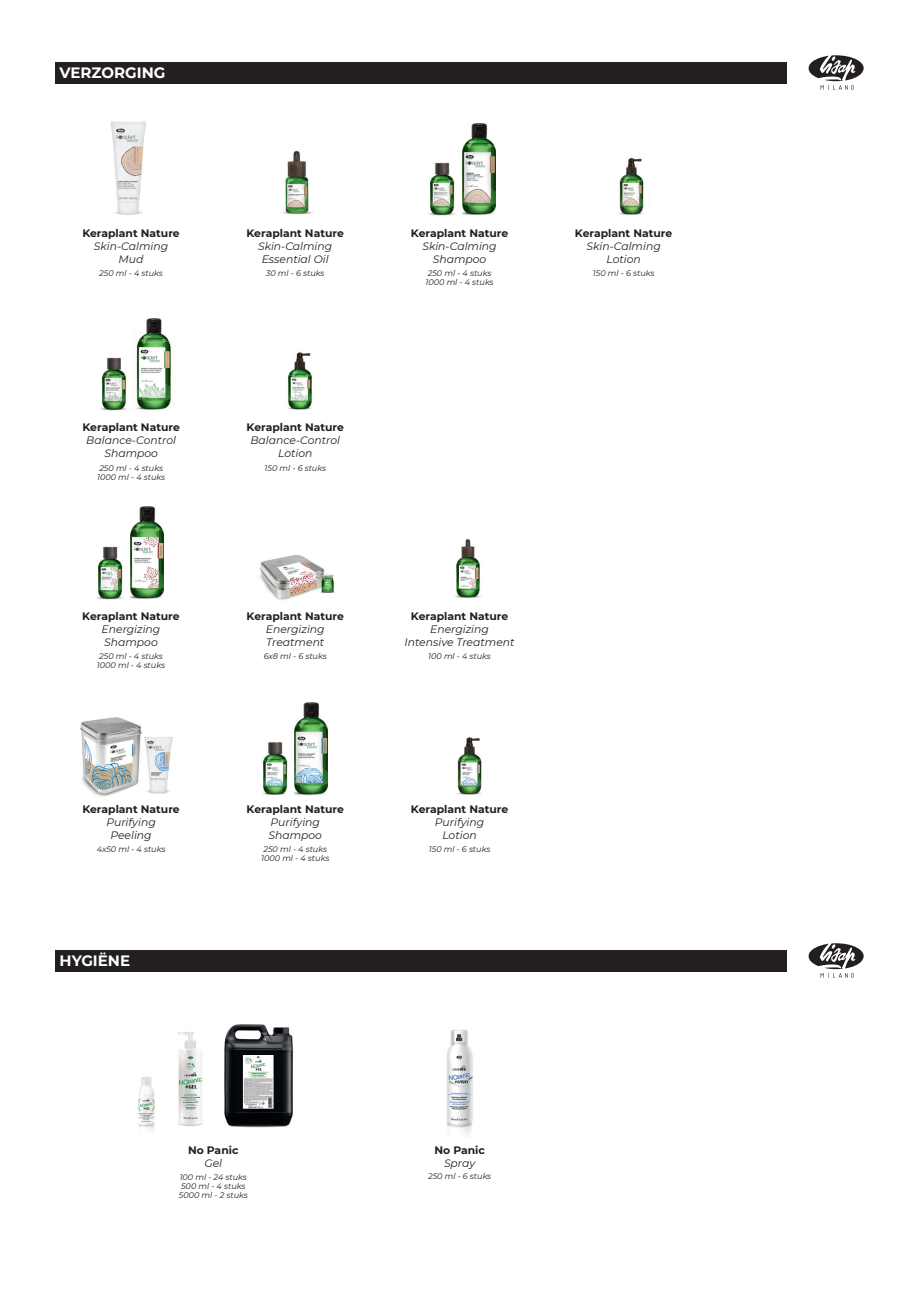
<style>
.page{position:relative;width:919px;height:1289px;background:#fff}
.page>*{position:absolute;margin:0;border:0;box-sizing:border-box;transform-origin:0 0}
.t1{font:700 15px "Montserrat";color:#fff}
.t2{font:italic 10.8px/12.9px "Montserrat";color:#231f20;text-align:center}
.t3{font:700 10.8px "Montserrat";color:#231f20}
.t4{font:italic 8.1px/9px "Montserrat";color:#231f20}
</style>
<div class="page">
<img style="left:110px;top:121px;width:36px;height:94px">
<img style="left:618px;top:158px;width:26px;height:57px">
<img style="left:427px;top:162px;width:29px;height:54px">
<img style="left:462px;top:123px;width:33px;height:92px">
<img style="left:281px;top:150px;width:33px;height:65px">
<img style="left:287px;top:352px;width:25px;height:58px">
<img style="left:135px;top:318px;width:36px;height:92px">
<img style="left:95px;top:546px;width:29px;height:54px">
<img style="left:130px;top:506px;width:33px;height:93px">
<img style="left:259px;top:555px;width:76px;height:45px">
<img style="left:454px;top:539px;width:27px;height:59px">
<img style="left:80px;top:717px;width:93px;height:80px">
<img style="left:456px;top:737px;width:26px;height:58px">
<img style="left:262px;top:742px;width:26px;height:53px">
<img style="left:294px;top:702px;width:33px;height:93px">
<img style="left:100px;top:357px;width:27px;height:54px">
<img style="left:446px;top:1029px;width:27px;height:106px">
<img style="left:224px;top:1024px;width:69px;height:104px">
<img style="left:177px;top:1032px;width:26px;height:94px">
<img style="left:138px;top:1077px;width:17px;height:53px">
<div style="left:55px;top:62px;width:732px;height:21px;background:#231f20"></div>
<div style="left:55px;top:950px;width:732px;height:21px;background:#231f20"></div>
<svg style="left:808px;top:55px;width:56px;height:35px"></svg>
<svg style="left:808px;top:943px;width:56px;height:34px"></svg>
<h1 class="t1" style="left:60px;top:62px;width:107px">VERZORGING</h1>
<h2 class="t3" style="left:82px;top:225px;width:99px">Keraplant Nature</h2>
<h2 class="t2" style="left:94px;top:239px;width:76px">Skin-Calming<br>Mud</h2>
<p class="t4" style="left:99px;top:268px;width:65px">250 ml - 4 stuks</p>
<h2 class="t3" style="left:82px;top:419px;width:99px">Keraplant Nature</h2>
<h2 class="t2" style="left:86px;top:433px;width:91px">Balance-Control<br>Shampoo</h2>
<p class="t4" style="left:97px;top:463px;width:70px">250 ml - 4 stuks<br>1000 ml - 4 stuks</p>
<h2 class="t3" style="left:82px;top:608px;width:99px">Keraplant Nature</h2>
<h2 class="t2" style="left:102px;top:622px;width:60px;text-align:left">Energizing<br>Shampoo</h2>
<p class="t4" style="left:97px;top:651px;width:70px">250 ml - 4 stuks<br>1000 ml - 4 stuks</p>
<h2 class="t3" style="left:82px;top:801px;width:99px">Keraplant Nature</h2>
<h2 class="t2" style="left:106px;top:815px;width:51px">Purifying<br>Peeling</h2>
<p class="t4" style="left:97px;top:844px;width:70px">4x50 ml - 4 stuks</p>
<h1 class="t1" style="left:60px;top:950px;width:72px">HYGIËNE</h1>
<h2 class="t3" style="left:246px;top:225px;width:99px">Keraplant Nature</h2>
<h2 class="t2" style="left:258px;top:239px;width:76px">Skin-Calming<br>Essential Oil</h2>
<p class="t4" style="left:266px;top:268px;width:60px">30 ml - 6 stuks</p>
<h2 class="t3" style="left:246px;top:419px;width:99px">Keraplant Nature</h2>
<h2 class="t2" style="left:250px;top:433px;width:91px">Balance-Control<br>Lotion</h2>
<p class="t4" style="left:264px;top:463px;width:63px">150 ml - 6 stuks</p>
<h2 class="t3" style="left:246px;top:608px;width:99px">Keraplant Nature</h2>
<h2 class="t2" style="left:266px;top:622px;width:60px;text-align:left">Energizing<br>Treatment</h2>
<p class="t4" style="left:264px;top:651px;width:64px">6x8 ml - 6 stuks</p>
<h2 class="t3" style="left:246px;top:801px;width:99px">Keraplant Nature</h2>
<h2 class="t2" style="left:268px;top:815px;width:55px;text-align:left">Purifying<br>Shampoo</h2>
<p class="t4" style="left:261px;top:844px;width:70px">250 ml - 4 stuks<br>1000 ml - 4 stuks</p>
<h2 class="t3" style="left:411px;top:225px;width:99px">Keraplant Nature</h2>
<h2 class="t2" style="left:422px;top:239px;width:76px">Skin-Calming<br>Shampoo</h2>
<p class="t4" style="left:425px;top:268px;width:70px">250 ml - 4 stuks<br>1000 ml - 4 stuks</p>
<h2 class="t3" style="left:575px;top:225px;width:99px">Keraplant Nature</h2>
<h2 class="t2" style="left:586px;top:239px;width:76px">Skin-Calming<br>Lotion</h2>
<p class="t4" style="left:593px;top:269px;width:63px">150 ml - 6 stuks</p>
<h2 class="t3" style="left:411px;top:608px;width:99px">Keraplant Nature</h2>
<h2 class="t2" style="left:404px;top:622px;width:111px">Energizing<br>Intensive Treatment</h2>
<p class="t4" style="left:428px;top:651px;width:64px">100 ml - 4 stuks</p>
<h2 class="t3" style="left:411px;top:801px;width:99px">Keraplant Nature</h2>
<h2 class="t2" style="left:435px;top:815px;width:51px">Purifying<br>Lotion</h2>
<p class="t4" style="left:429px;top:844px;width:63px">150 ml - 6 stuks</p>
<h2 class="t3" style="left:188px;top:1142px;width:52px">No Panic</h2>
<h2 class="t2" style="left:204px;top:1156px;width:19px">Gel</h2>
<p class="t4" style="left:179px;top:1172px;width:70px">100 ml - 24 stuks<br>500 ml - 4 stuks<br>5000 ml - 2 stuks</p>
<h2 class="t3" style="left:434px;top:1142px;width:52px">No Panic</h2>
<h2 class="t2" style="left:444px;top:1156px;width:33px">Spray</h2>
<p class="t4" style="left:428px;top:1171px;width:65px">250 ml - 6 stuks</p>
</div>
